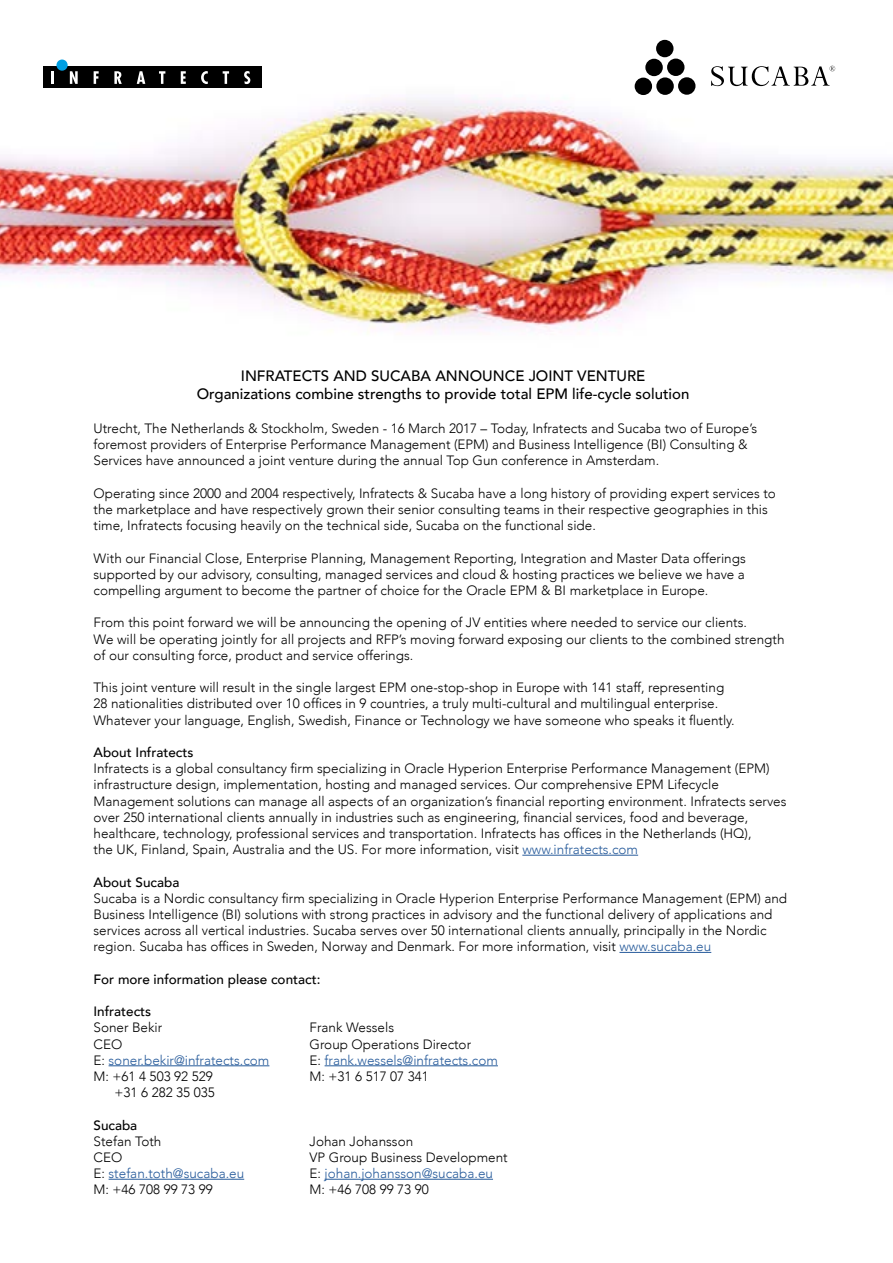
<style>
.page{position:relative;width:893px;height:1263px;background:#fff}
.page>*{position:absolute;margin:0;border:0;box-sizing:border-box;transform-origin:0 0}
.t1{font:500 15px/18px "Avenir";color:#000;text-align:center}
.t2{font:300 13.5px/16.2px "Avenir";color:#000}
.t3{font:300 13.5px "Avenir";color:#275b9b}
.t4{font:500 13.5px "Avenir";color:#000}
.s1{color:#275b9b}
.s2{color:#000}
</style>
<div class="page">
<hr style="left:522px;top:855px;width:116px;height:1px;background:#275b9b">
<hr style="left:619px;top:952px;width:92px;height:1px;background:#275b9b">
<hr style="left:109px;top:1065px;width:160px;height:1px;background:#275b9b">
<hr style="left:325px;top:1065px;width:173px;height:1px;background:#275b9b">
<hr style="left:109px;top:1179px;width:135px;height:1px;background:#275b9b">
<hr style="left:325px;top:1179px;width:168px;height:1px;background:#275b9b">
<img style="left:0;top:39px;width:893px;height:295px">
<div style="left:43px;top:66px;width:218px;height:22px;background:#000"></div>
<svg style="left:51px;top:71px;width:3px;height:13px"></svg>
<svg style="left:70px;top:71px;width:8px;height:13px"></svg>
<svg style="left:94px;top:71px;width:5px;height:13px"></svg>
<svg style="left:114px;top:71px;width:8px;height:13px"></svg>
<svg style="left:137px;top:71px;width:8px;height:13px"></svg>
<svg style="left:159px;top:71px;width:6px;height:13px"></svg>
<svg style="left:181px;top:71px;width:5px;height:13px"></svg>
<svg style="left:201px;top:71px;width:7px;height:13px"></svg>
<svg style="left:223px;top:71px;width:6px;height:13px"></svg>
<svg style="left:244px;top:71px;width:6px;height:13px"></svg>
<div style="left:56px;top:60px;width:12px;height:11px;background:#009fe3;border-radius:50%"></div>
<div style="left:656px;top:40px;width:17px;height:17px;background:#000;border-radius:50%"></div>
<div style="left:667px;top:59px;width:17px;height:17px;background:#000;border-radius:50%"></div>
<div style="left:645px;top:59px;width:18px;height:17px;background:#000;border-radius:50%"></div>
<div style="left:635px;top:78px;width:17px;height:17px;background:#000;border-radius:50%"></div>
<div style="left:656px;top:77px;width:18px;height:18px;background:#000;border-radius:50%"></div>
<div style="left:678px;top:77px;width:17px;height:18px;background:#000;border-radius:50%"></div>
<svg style="left:711px;top:66px;width:124px;height:20px"></svg>
<p class="t1" style="left:197px;top:366px;width:494px">INFRATECTS AND SUCABA ANNOUNCE JOINT VENTURE<br>Organizations combine strengths to provide total EPM life-cycle solution</p>
<p class="t2" style="left:94px;top:420px;width:665px">Utrecht, The Netherlands &amp; Stockholm, Sweden - 16 March 2017 – Today, Infratects and Sucaba two of Europe’s foremost providers of Enterprise Performance Management (EPM) and Business Intelligence (BI) Consulting &amp;<br>Services have announced a joint venture during the annual Top Gun conference in Amsterdam.</p>
<p class="t2" style="left:94px;top:485px;width:684px">Operating since 2000 and 2004 respectively, Infratects &amp; Sucaba have a long history of providing expert services to the marketplace and have respectively grown their senior consulting teams in their respective geographies in this time, Infratects focusing heavily on the technical side, Sucaba on the functional side.</p>
<p class="t2" style="left:94px;top:550px;width:654px;text-align:justify">With our Financial Close, Enterprise Planning, Management Reporting, Integration and Master Data offerings supported by our advisory, consulting, managed services and cloud &amp; hosting practices we believe we have a compelling argument to become the partner of choice for the Oracle EPM &amp; BI marketplace in Europe.</p>
<p class="t2" style="left:94px;top:615px;width:692px">From this point forward we will be announcing the opening of JV entities where needed to service our clients.<br>We will be operating jointly for all projects and RFP’s moving forward exposing our clients to the combined strength of our consulting force, product and service offerings.</p>
<p class="t2" style="left:94px;top:679px;width:643px">This joint venture will result in the single largest EPM one-stop-shop in Europe with 141 staff, representing<br>28 nationalities distributed over 10 offices in 9 countries, a truly multi-cultural and multilingual enterprise.<br>Whatever your language, English, Swedish, Finance or Technology we have someone who speaks it fluently.</p>
<p class="t4" style="left:94px;top:740px;width:101px">About Infratects</p>
<p class="t2" style="left:94px;top:760px;width:694px">Infratects is a global consultancy firm specializing in Oracle Hyperion Enterprise Performance Management (EPM) infrastructure design, implementation, hosting and managed services. Our comprehensive EPM Lifecycle Management solutions can manage all aspects of an organization’s financial reporting environment. Infratects serves over 250 international clients annually in industries such as engineering, financial services, food and beverage, healthcare, technology, professional services and transportation. Infratects has offices in the Netherlands (HQ),<br>the UK, Finland, Spain, Australia and the US. For more information, visit <span class="s1">www.infratects.com</span></p>
<p class="t4" style="left:94px;top:870px;width:87px">About Sucaba</p>
<p class="t2" style="left:94px;top:890px;width:695px">Sucaba is a Nordic consultancy firm specializing in Oracle Hyperion Enterprise Performance Management (EPM) and Business Intelligence (BI) solutions with strong practices in advisory and the functional delivery of applications and services across all vertical industries. Sucaba serves over 50 international clients annually, principally in the Nordic region. Sucaba has offices in Sweden, Norway and Denmark. For more information, visit <span class="s1">www.sucaba.eu</span></p>
<p class="t4" style="left:94px;top:967px;width:228px">For more information please contact:</p>
<p class="t4" style="left:94px;top:1000px;width:59px">Infratects</p>
<p class="t2" style="left:94px;top:1020px;width:70px">Soner Bekir</p>
<p class="t2" style="left:310px;top:1020px;width:86px">Frank Wessels</p>
<p class="t2" style="left:94px;top:1036px;width:30px">CEO</p>
<p class="t2" style="left:310px;top:1036px;width:163px">Group Operations Director</p>
<p class="t3" style="left:94px;top:1052px;width:177px"><span class="s2">E:</span> soner.bekir@infratects.com</p>
<p class="t3" style="left:310px;top:1052px;width:190px"><span class="s2">E:</span> frank.wessels@infratects.com</p>
<p class="t2" style="left:94px;top:1068px;width:121px">M: +61 4 503 92 529</p>
<p class="t2" style="left:310px;top:1068px;width:121px">M: +31 6 517 07 341</p>
<p class="t2" style="left:115px;top:1084px;width:102px">+31 6 282 35 035</p>
<p class="t4" style="left:94px;top:1113px;width:45px">Sucaba</p>
<p class="t2" style="left:94px;top:1133px;width:69px">Stefan Toth</p>
<p class="t2" style="left:310px;top:1133px;width:105px">Johan Johansson</p>
<p class="t2" style="left:94px;top:1149px;width:30px">CEO</p>
<p class="t2" style="left:310px;top:1149px;width:200px">VP Group Business Development</p>
<p class="t3" style="left:94px;top:1165px;width:152px"><span class="s2">E:</span> stefan.toth@sucaba.eu</p>
<p class="t3" style="left:310px;top:1165px;width:185px"><span class="s2">E:</span> johan.johansson@sucaba.eu</p>
<p class="t2" style="left:94px;top:1182px;width:121px">M: +46 708 99 73 99</p>
<p class="t2" style="left:310px;top:1182px;width:121px">M: +46 708 99 73 90</p>
</div>
